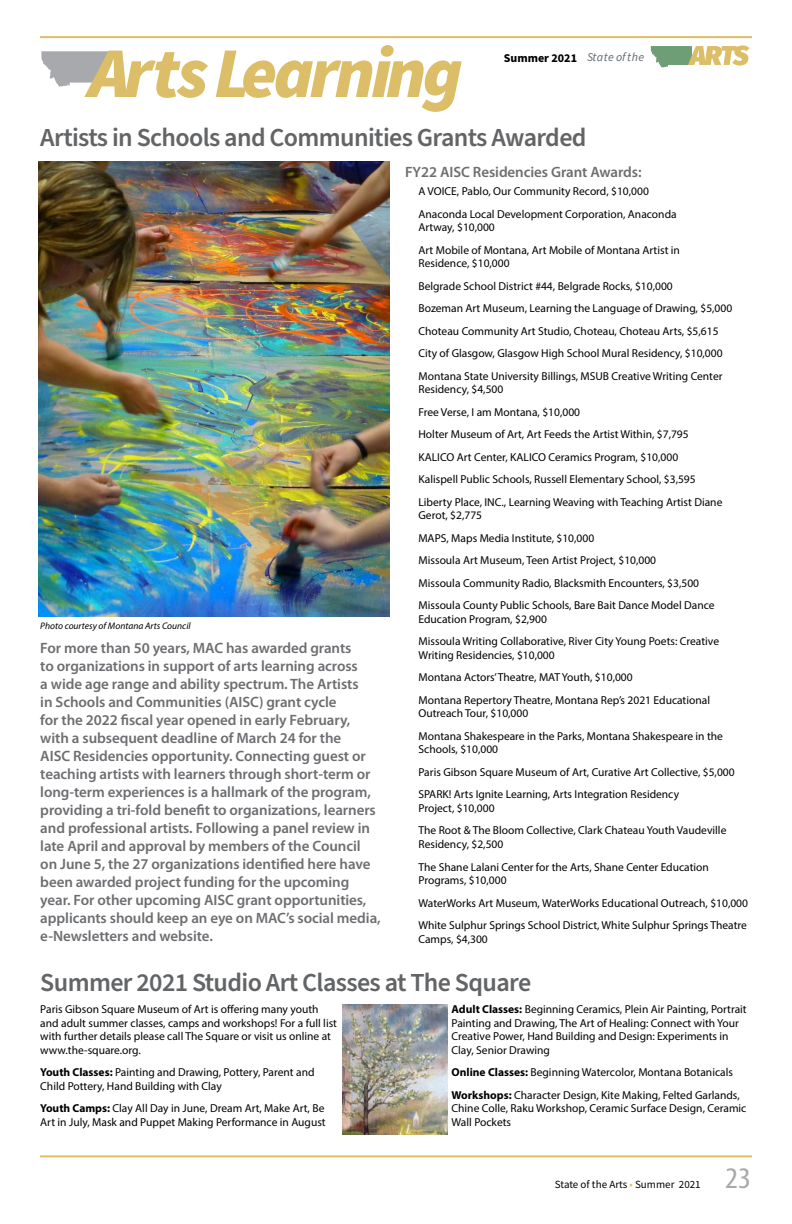
<style>
.page{position:relative;width:792px;height:1224px;background:#fff}
.page>*{position:absolute;margin:0;border:0;box-sizing:border-box;transform-origin:0 0}
.t1{font:condensed 30px "Myriad Pro";color:#a7a9ac;scale:1.12 1}
.t2{font:600 26px "Source Sans Pro";letter-spacing:-.025em;color:#636466}
.t3{font:600 15px/18px "Myriad Pro";letter-spacing:-.005em;color:#6d6e71}
.t4{font:700 12px "Source Sans Pro";color:#000}
.t5{font:11.5px/22.5px "Myriad Pro";color:#000}
.t6{font:11px "Source Sans Pro";color:#000}
.t7{font:italic 9.5px "Myriad Pro";color:#000}
.s1{font-weight:400;font-style:italic;color:#606a71}
.s2{font-weight:700}
.s3{color:#ddbe67}
</style>
<div class="page">
<svg style="left:40px;top:1157px;width:712px;height:1px"></svg>
<hr style="left:40px;top:1155px;width:712px;height:2px;background:#ddbe68">
<svg style="left:651px;top:45px;width:98px;height:23px"></svg>
<hr style="left:40px;top:36px;width:712px;height:2px;background:#ddbe68">
<img style="left:38px;top:161px;width:351px;height:456px">
<svg style="left:41px;top:51px;width:167px;height:47px"></svg>
<svg style="left:216px;top:45px;width:246px;height:67px"></svg>
<img style="left:343px;top:1004px;width:104px;height:130px">
<p class="t4" style="left:504px;top:50px;width:142px">Summer 2021 <span class="s1">State of the</span></p>
<h2 class="t2" style="left:40px;top:120px;width:548px">Artists in Schools and Communities Grants Awarded</h2>
<p class="t7" style="left:40px;top:620px;width:152px">Photo courtesy of Montana Arts Council</p>
<p class="t3" style="left:40px;top:638px;width:342px">For more than 50 years, MAC has awarded grants<br>to organizations in support of arts learning across<br>a wide age range and ability spectrum. The Artists<br>in Schools and Communities (AISC) grant cycle<br>for the 2022 fiscal year opened in early February, with a subsequent deadline of March 24 for the<br>AISC Residencies opportunity. Connecting guest or teaching artists with learners through short-term or long-term experiences is a hallmark of the program, providing a tri-fold benefit to organizations, learners and professional artists. Following a panel review in late April and approval by members of the Council on June 5, the 27 organizations identified here have been awarded project funding for the upcoming year. For other upcoming AISC grant opportunities, applicants should keep an eye on MAC’s social media, e-Newsletters and website.</p>
<h3 class="t3" style="left:405px;top:163px;width:238px">FY22 AISC Residencies Grant Awards:</h3>
<p class="t5" style="left:418px;top:180px;width:260px">A VOICE, Pablo, Our Community Record, $10,000<br>Anaconda Local Development Corporation, Anaconda</p>
<p class="t5" style="left:418px;top:216px;width:263px">Artway, $10,000<br>Art Mobile of Montana, Art Mobile of Montana Artist in</p>
<p class="t5" style="left:418px;top:252px;width:315px">Residence, $10,000<br>Belgrade School District #44, Belgrade Rocks, $10,000<br>Bozeman Art Museum, Learning the Language of Drawing, $5,000<br>Choteau Community Art Studio, Choteau, Choteau Arts, $5,615<br>City of Glasgow, Glasgow High School Mural Residency, $10,000<br>Montana State University Billings, MSUB Creative Writing Center</p>
<p class="t5" style="left:418px;top:378px;width:305px">Residency, $4,500<br>Free Verse, I am Montana, $10,000<br>Holter Museum of Art, Art Feeds the Artist Within, $7,795<br>KALICO Art Center, KALICO Ceramics Program, $10,000<br>Kalispell Public Schools, Russell Elementary School, $3,595<br>Liberty Place, INC., Learning Weaving with Teaching Artist Diane</p>
<p class="t5" style="left:418px;top:504px;width:298px">Gerot, $2,775<br>MAPS, Maps Media Institute, $10,000<br>Missoula Art Museum, Teen Artist Project, $10,000<br>Missoula Community Radio, Blacksmith Encounters, $3,500<br>Missoula County Public Schools, Bare Bait Dance Model Dance</p>
<p class="t5" style="left:418px;top:608px;width:302px">Education Program, $2,900<br>Missoula Writing Collaborative, River City Young Poets: Creative</p>
<p class="t5" style="left:418px;top:644px;width:293px">Writing Residencies, $10,000<br>Montana Actors’ Theatre, MAT Youth, $10,000<br>Montana Repertory Theatre, Montana Rep’s 2021 Educational</p>
<p class="t5" style="left:418px;top:702px;width:306px">Outreach Tour, $10,000<br>Montana Shakespeare in the Parks, Montana Shakespeare in the</p>
<p class="t5" style="left:418px;top:738px;width:318px">Schools, $10,000<br>Paris Gibson Square Museum of Art, Curative Art Collective, $5,000<br>SPARK! Arts Ignite Learning, Arts Integration Residency</p>
<p class="t5" style="left:418px;top:797px;width:309px">Project, $10,000<br>The Root &amp; The Bloom Collective, Clark Chateau Youth Vaudeville</p>
<p class="t5" style="left:418px;top:833px;width:292px">Residency, $2,500<br>The Shane Lalani Center for the Arts, Shane Center Education</p>
<p class="t5" style="left:418px;top:869px;width:331px">Programs, $10,000<br>WaterWorks Art Museum, WaterWorks Educational Outreach, $10,000<br>White Sulphur Springs School District, White Sulphur Springs Theatre</p>
<p class="t5" style="left:418px;top:927px;width:71px">Camps, $4,300</p>
<h2 class="t2" style="left:40px;top:965px;width:492px">Summer 2021 Studio Art Classes at The Square</h2>
<p class="t5" style="left:40px;top:1002px;width:298px;line-height:13.5px">Paris Gibson Square Museum of Art is offering many youth and adult summer classes, camps and workshops! For a full list with further details please call The Square or visit us online at www.the-square.org.</p>
<p class="t5" style="left:40px;top:1065px;width:276px;line-height:13.5px"><span class="s2">Youth Classes:</span> Painting and Drawing, Pottery, Parent and<br>Child Pottery, Hand Building with Clay</p>
<p class="t5" style="left:40px;top:1101px;width:287px;line-height:13.5px"><span class="s2">Youth Camps:</span> Clay All Day in June, Dream Art, Make Art, Be<br>Art in July, Mask and Puppet Making Performance in August</p>
<p class="t5" style="left:452px;top:1002px;width:297px;line-height:13.5px"><span class="s2">Adult Classes:</span> Beginning Ceramics, Plein Air Painting, Portrait Painting and Drawing, The Art of Healing: Connect with Your Creative Power, Hand Building and Design: Experiments in Clay, Senior Drawing</p>
<p class="t5" style="left:452px;top:1061px;width:290px"><span class="s2">Online Classes:</span> Beginning Watercolor, Montana Botanicals<br><span class="s2">Workshops:</span> Character Design, Kite Making, Felted Garlands,</p>
<p class="t5" style="left:452px;top:1101px;width:296px;line-height:13.5px">Chine Colle, Raku Workshop, Ceramic Surface Design, Ceramic<br>Wall Pockets</p>
<p class="t6" style="left:555px;top:1177px;width:147px">State of the Arts <span class="s3">•</span> Summer 2021</p>
<h1 class="t1" style="left:725px;top:1160px;width:25px">23</h1>
</div>
